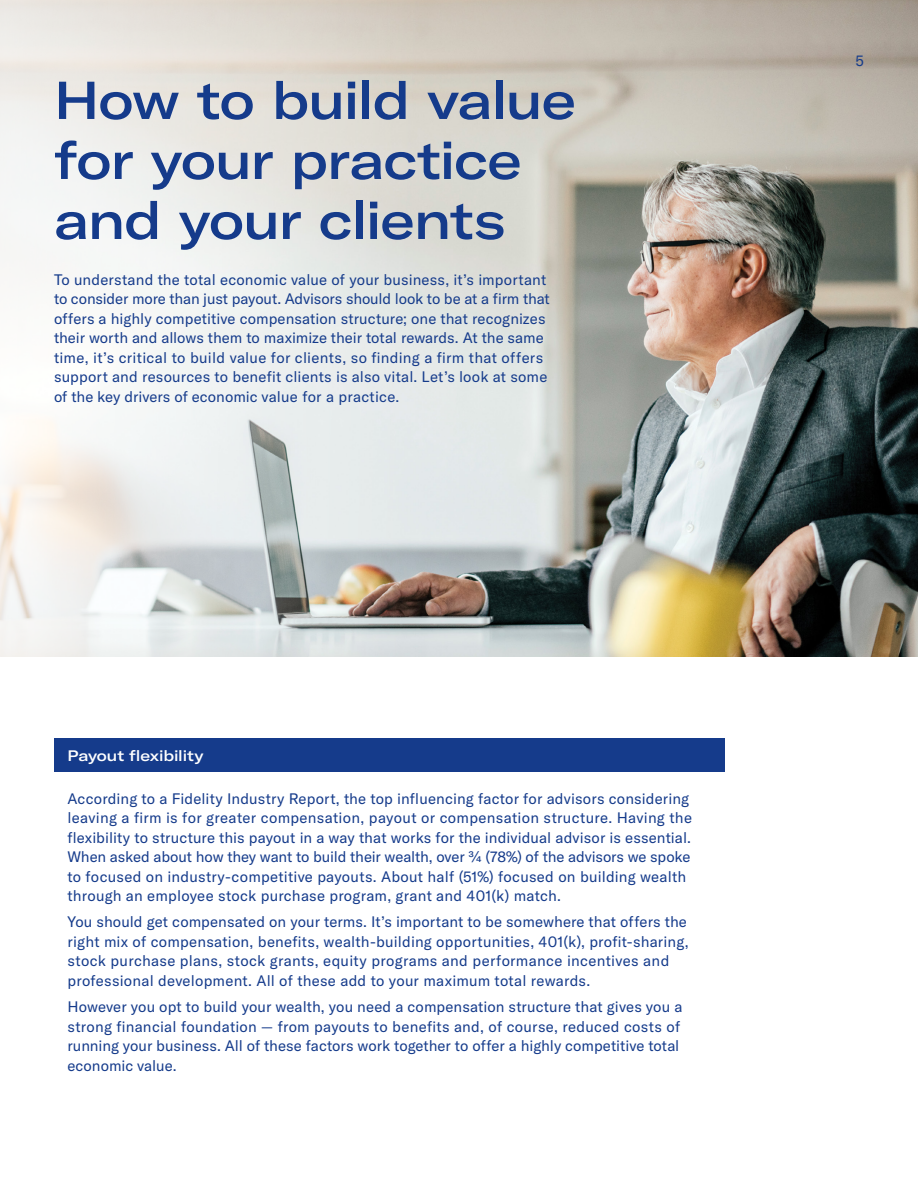
<style>
.page{position:relative;width:918px;height:1188px;background:#fff}
.page>*{position:absolute;margin:0;border:0;box-sizing:border-box;transform-origin:0 0}
.t1{font:500 expanded 52.5px/60px "GT America";letter-spacing:-.02em;color:#153b8b}
.t2{font:15px/19.5px "GT America";letter-spacing:.01em;color:#153b8b}
.t3{font:500 expanded 15px "GT America";letter-spacing:-.01em;color:#fff}
</style>
<div class="page">
<img style="left:575px;top:0;width:343px;height:657px">
<svg style="left:0;top:0;width:575px;height:657px"></svg>
<div style="left:54px;top:738px;width:670px;height:34px;background:#153b8b"></div>
<h1 class="t1" style="left:54px;top:70px;width:523px">How to build value for your practice and your clients</h1>
<p class="t2" style="left:54px;top:270px;width:497px">To understand the total economic value of your business, it’s important to consider more than just payout. Advisors should look to be at a firm that offers a highly competitive compensation structure; one that recognizes their worth and allows them to maximize their total rewards. At the same time, it’s critical to build value for clients, so finding a firm that offers support and resources to benefit clients is also vital. Let’s look at some of the key drivers of economic value for a practice.</p>
<p class="t3" style="left:68px;top:746px;width:137px">Payout flexibility</p>
<p class="t2" style="left:68px;top:789px;width:626px">According to a Fidelity Industry Report, the top influencing factor for advisors considering leaving a firm is for greater compensation, payout or compensation structure. Having the flexibility to structure this payout in a way that works for the individual advisor is essential.<br>When asked about how they want to build their wealth, over ¾ (78%) of the advisors we spoke to focused on industry-competitive payouts. About half (51%) focused on building wealth through an employee stock purchase program, grant and 401(k) match.</p>
<p class="t2" style="left:68px;top:912px;width:623px">You should get compensated on your terms. It’s important to be somewhere that offers the right mix of compensation, benefits, wealth-building opportunities, 401(k), profit-sharing, stock purchase plans, stock grants, equity programs and performance incentives and professional development. All of these add to your maximum total rewards.</p>
<p class="t2" style="left:68px;top:997px;width:616px">However you opt to build your wealth, you need a compensation structure that gives you a strong financial foundation — from payouts to benefits and, of course, reduced costs of running your business. All of these factors work together to offer a highly competitive total economic value.</p>
<p class="t2" style="left:856px;top:51px;width:10px">5</p>
</div>
